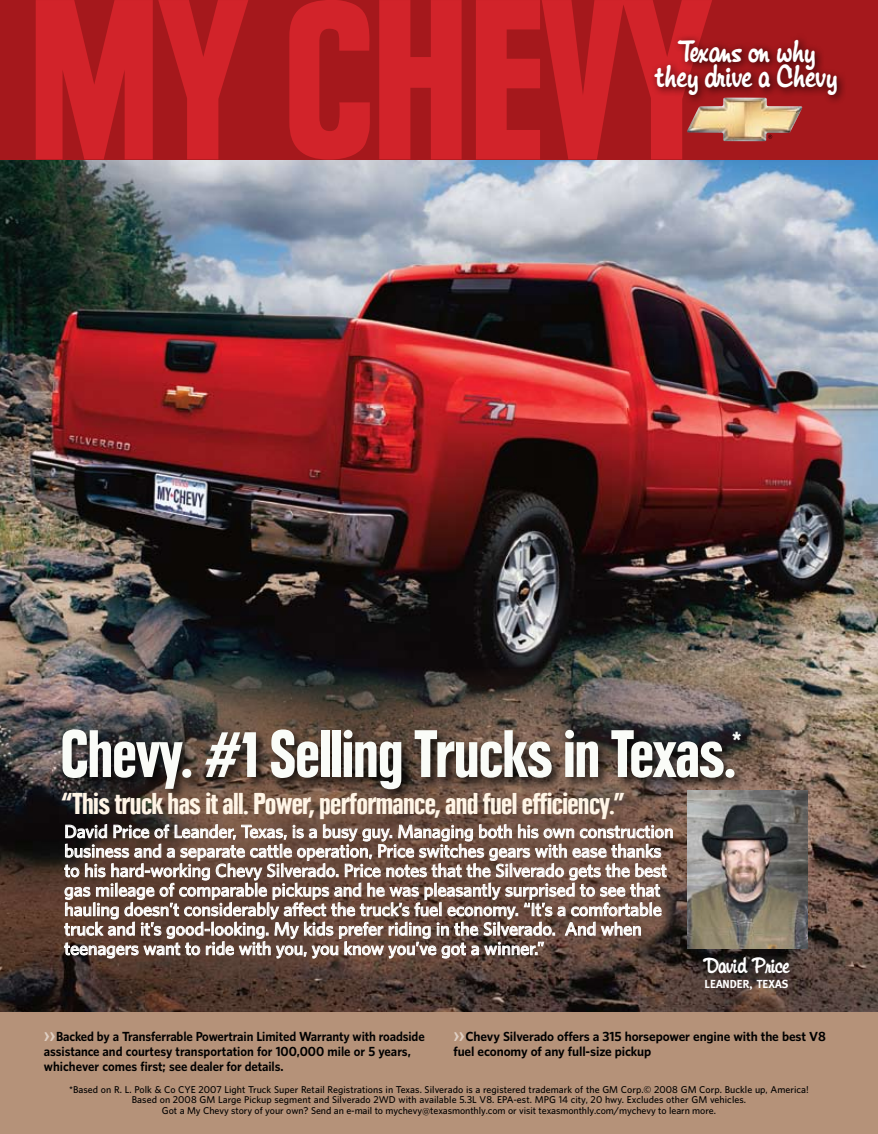
<style>
.page{position:relative;width:878px;height:1134px;background:#fff}
.page>*{position:absolute;margin:0;border:0;box-sizing:border-box;transform-origin:0 0}
.t1{font:900 condensed 66.15px "Plak LT";letter-spacing:.005em;color:#fafcf8}
.t2{font:700 33px/25.5px "Montauk Pro";color:#fff;text-align:center}
.t3{font:900 condensed 30px "Plak LT";color:#fff5e6}
.t4{font:900 condensed 28.8px "Plak LT";color:#fafcf8}
.t5{font:700 23.25px "Montauk Pro";letter-spacing:-.01em;color:#fff}
.t6{font:500 16.5px/19.5px "Whitney";letter-spacing:-.01em;color:#fff}
.t7{font:700 12px/15px "Whitney";letter-spacing:-.01em;color:#000;scale:.96 1}
.t8{font:700 12px/15px "Whitney";letter-spacing:-.01em;color:#000}
.t9{font:700 11.55px "Meta";color:#fff}
.t10{font:500 9px/10.5px "Whitney";letter-spacing:.005em;color:#000;text-align:center}
.s1{font-size:16.5px;color:#dfcfc3}
</style>
<div class="page">
<img style="left:0;top:159px;width:878px;height:853px">
<div style="left:0;top:1012px;width:878px;height:122px;background:#b59279"></div>
<div style="left:0;top:0;width:878px;height:159px;background:#a5181c"></div>
<img style="left:712px;top:122px;width:84px;height:19px">
<svg style="left:36px;top:0;width:676px;height:160px;fill:#d2232a"></svg>
<div style="left:648px;top:33px;width:230px;height:89px;background:#000;opacity:.75"></div>
<svg style="left:85px;top:668px;width:705px;height:264px;background:#5b514a"></svg>
<div style="left:60px;top:726px;width:792px;height:102px;background:#000;opacity:.75"></div>
<svg style="left:65px;top:825px;width:607px;height:133px;background:#887369"></svg>
<img style="left:687px;top:790px;width:120px;height:158px">
<h2 class="t2" style="left:655px;top:39px;width:184px">Texans on why they drive a Chevy</h2>
<h1 class="t1" style="left:61px;top:715px;width:676px">Chevy. #1 Selling Trucks in Texas.</h1>
<h3 class="t4" style="left:732px;top:725px;width:10px">*</h3>
<h3 class="t3" style="left:62px;top:786px;width:563px">“This truck has it all. Power, performance, and fuel efficiency.”</h3>
<p class="t6" style="left:64px;top:821px;width:611px">David Price of Leander, Texas, is a busy guy. Managing both his own construction business and a separate cattle operation, Price switches gears with ease thanks to his hard-working Chevy Silverado. Price notes that the Silverado gets the best gas mileage of comparable pickups and he was pleasantly surprised to see that hauling doesn’t considerably affect the truck’s fuel economy. “It’s a comfortable truck and it’s good-looking. My kids prefer riding in the Silverado. And when teenagers want to ride with you, you know you’ve got a winner.”</p>
<h3 class="t5" style="left:702px;top:952px;width:89px">David Price</h3>
<p class="t9" style="left:704px;top:977px;width:85px">LEANDER, TEXAS</p>
<p class="t7" style="left:44px;top:1029px;width:398px"><span class="s1">››</span>Backed by a Transferrable Powertrain Limited Warranty with roadside assistance and courtesy transportation for 100,000 mile or 5 years, whichever comes first; see dealer for details.</p>
<p class="t8" style="left:453px;top:1029px;width:374px"><span class="s1">››</span>Chevy Silverado offers a 315 horsepower engine with the best V8 fuel economy of any full-size pickup</p>
<p class="t10" style="left:69px;top:1084px;width:741px">*Based on R. L. Polk &amp; Co CYE 2007 Light Truck Super Retail Registrations in Texas. Silverado is a registered trademark of the GM Corp.© 2008 GM Corp. Buckle up, America!<br>Based on 2008 GM Large Pickup segment and Silverado 2WD with available 5.3L V8. EPA-est. MPG 14 city, 20 hwy. Excludes other GM vehicles.<br>Got a My Chevy story of your own? Send an e-mail to mychevy@texasmonthly.com or visit texasmonthly.com/mychevy to learn more.</p>
</div>
